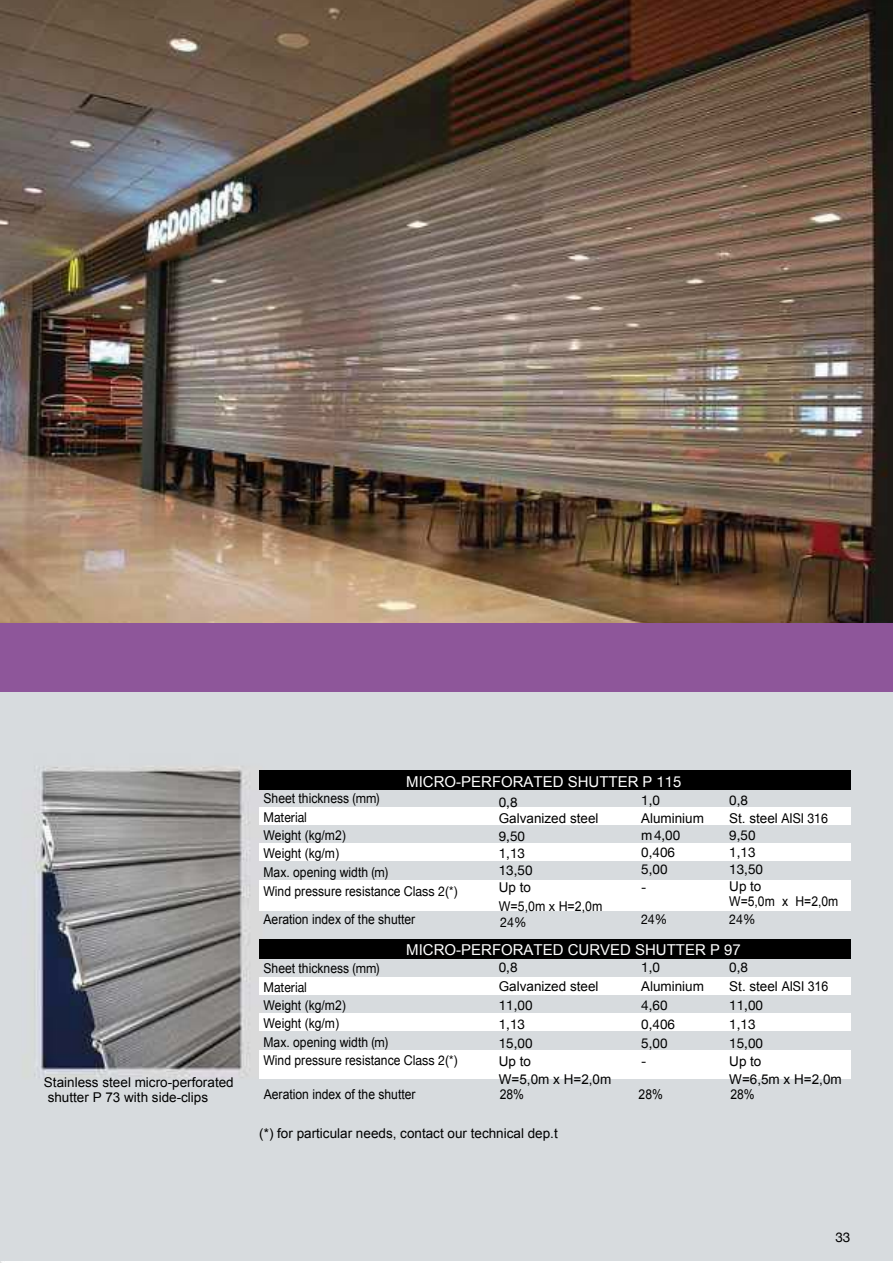
<style>
.page{position:relative;width:893px;height:1263px;background:#fff}
.page>*{position:absolute;margin:0;border:0;box-sizing:border-box;transform-origin:0 0}
.t1{font:15px "Arial";color:#fff}
.t2{font:13.5px/18.6px "Arial";color:#000;scale:.9 1}
.t3{font:13.5px/18.1px "Arial";color:#000}
.t4{font:13.5px/18.9px "Helvetica Neue";color:#000}
.t5{font:13.5px "Helvetica Neue";color:#000;scale:.9 1}
.t6{font:13.5px "Arial";color:#000;scale:.92 1}
.t7{font:13.5px "Helvetica Neue";color:#000;scale:.92 1}
.s1{font-family:"Helvetica Neue"}
.s2{font-family:"Arial"}
</style>
<div class="page">
<img style="left:0;top:0;width:893px;height:1261px">
<div style="left:0;top:623px;width:893px;height:68px;background:#8e569a"></div>
<div style="left:259px;top:808px;width:591px;height:17px;background:#fff"></div>
<div style="left:259px;top:978px;width:591px;height:17px;background:#fff"></div>
<div style="left:259px;top:843px;width:591px;height:17px;background:#fff"></div>
<div style="left:259px;top:1013px;width:591px;height:17px;background:#fff"></div>
<div style="left:259px;top:880px;width:591px;height:31px;background:#fff"></div>
<div style="left:259px;top:1050px;width:591px;height:29px;background:#fff"></div>
<div style="left:259px;top:771px;width:591px;height:19px;background:#000"></div>
<div style="left:259px;top:940px;width:591px;height:19px;background:#000"></div>
<p class="t3" style="left:44px;top:1074px;width:191px;line-height:15.5px">Stainless steel micro-perforated shutter P 73 with side-clips</p>
<p class="t1" style="left:406px;top:772px;width:277px">MICRO-PERFORATED SHUTTER <span class="s1">P 115</span></p>
<p class="t2" style="left:263px;top:789px;width:131px">Sheet thickness <span class="s1">(mm)</span></p>
<p class="t5" style="left:263px;top:807px;width:50px">Material</p>
<p class="t2" style="left:263px;top:826px;width:217px">Weight (kg/m2)<br>Weight (kg/m)<br>Max. opening width <span class="s1">(m)<br></span>Wind pressure resistance <span class="s1">Class 2</span>(<span class="s1">*</span>)</p>
<p class="t4" style="left:641px;top:792px;width:20px">1,0</p>
<p class="t3" style="left:641px;top:809px;width:64px"><span class="s1">A</span>luminium</p>
<p class="t4" style="left:729px;top:792px;width:20px">0,8</p>
<p class="t3" style="left:729px;top:809px;width:100px">St. steel <span class="s1">AISI 316</span></p>
<p class="t4" style="left:729px;top:827px;width:35px;line-height:17.2px">9,50<br>1,13<br>13,50</p>
<p class="t3" style="left:729px;top:877px;width:34px">Up to</p>
<p class="t7" style="left:729px;top:910px;width:30px">24%</p>
<p class="t4" style="left:499px;top:793px;width:20px">0,8</p>
<p class="t3" style="left:499px;top:810px;width:101px">Galvanized steel</p>
<p class="t4" style="left:499px;top:828px;width:35px;line-height:17.2px">9,50<br>1,13<br>13,50</p>
<p class="t3" style="left:499px;top:878px;width:34px">Up to</p>
<p class="t4" style="left:641px;top:827px;width:41px;line-height:17.2px"><span class="s2">m</span>4,00<br>0,406<br>5,00<br>-</p>
<p class="t6" style="left:499px;top:898px;width:114px">W=<span class="s1">5</span>,0m <span class="s1">x</span> H=2,0m</p>
<p class="t2" style="left:729px;top:892px;width:123px">W=5,0m x H=2,0m</p>
<p class="t2" style="left:263px;top:910px;width:170px">Aeration index of the shutter</p>
<p class="t7" style="left:641px;top:909px;width:30px">24%</p>
<p class="t4" style="left:499px;top:958px;width:20px">0,8</p>
<p class="t3" style="left:499px;top:977px;width:101px">Galvanized steel</p>
<p class="t4" style="left:499px;top:996px;width:35px">11,00<br>1,13<br>15,00</p>
<p class="t3" style="left:499px;top:1052px;width:114px">Up to<br>W=5,0m x H=2,0m</p>
<p class="t7" style="left:500px;top:912px;width:30px">24%</p>
<p class="t1" style="left:406px;top:940px;width:336px">MICRO-PERFORATED CURVED SHUTTER <span class="s1">P 97</span></p>
<p class="t4" style="left:641px;top:958px;width:20px">1,0</p>
<p class="t3" style="left:641px;top:977px;width:64px"><span class="s1">Al</span>uminium</p>
<p class="t4" style="left:641px;top:996px;width:35px">4,60<br>0,406<br>5,00 -</p>
<p class="t4" style="left:729px;top:958px;width:20px">0,8</p>
<p class="t3" style="left:729px;top:977px;width:101px">St. steel <span class="s1">AISI</span> 316</p>
<p class="t4" style="left:729px;top:996px;width:35px">11,00<br>1,13<br>15,00</p>
<p class="t3" style="left:729px;top:1052px;width:114px">Up to<br>W=6,5m x H=2,0m</p>
<p class="t2" style="left:263px;top:959px;width:131px">Sheet thickness <span class="s1">(mm)</span></p>
<p class="t5" style="left:263px;top:977px;width:50px">Material</p>
<p class="t2" style="left:263px;top:996px;width:217px">Weight (kg/m2)<br>Weight (kg/m)<br>Max. opening width <span class="s1">(m)<br></span>Wind pressure resistance <span class="s1">Class 2</span>(<span class="s1">*</span>)</p>
<p class="t2" style="left:264px;top:1085px;width:170px">Aeration index of the shutter</p>
<p class="t2" style="left:500px;top:1085px;width:28px">28%</p>
<p class="t2" style="left:639px;top:1085px;width:28px">28%</p>
<p class="t2" style="left:730px;top:1085px;width:28px">28%</p>
<p class="t3" style="left:259px;top:1124px;width:300px">(*) for particular needs, contact our technical dep.t</p>
<p class="t4" style="left:835px;top:1228px;width:17px">33</p>
</div>
